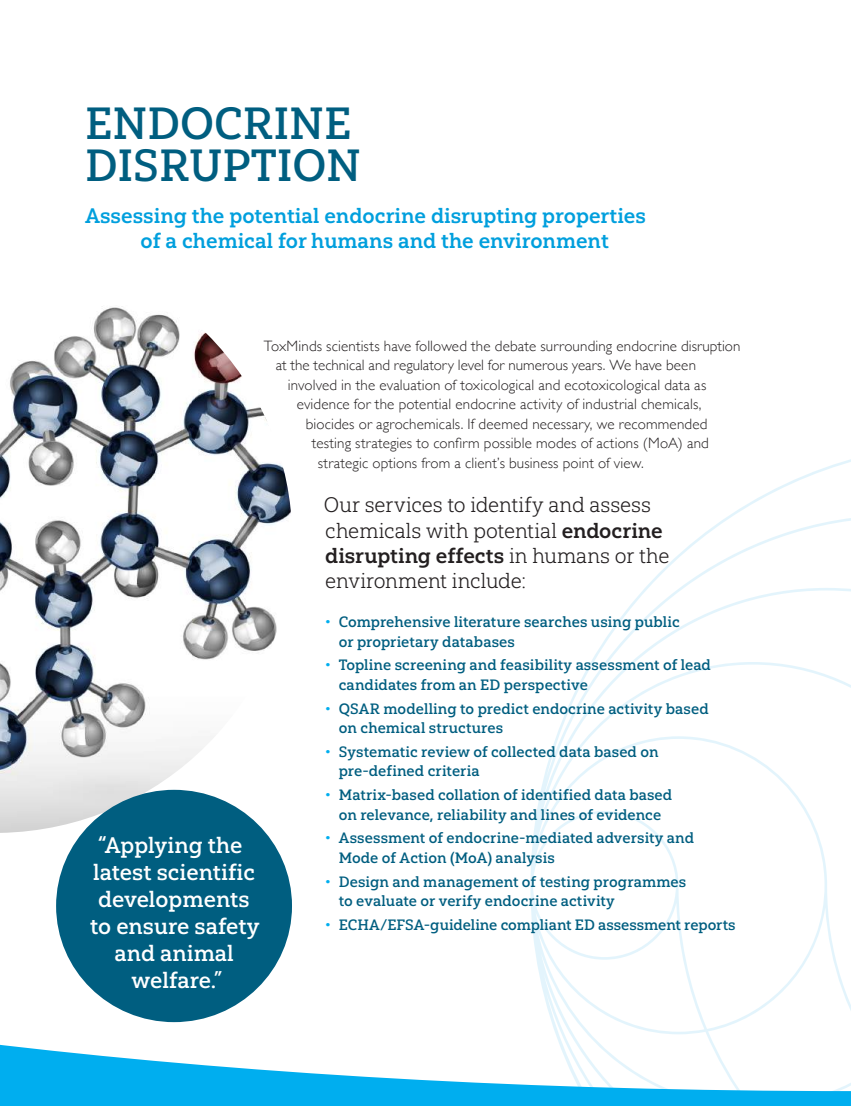
<style>
.page{position:relative;width:851px;height:1106px;background:#fff}
.page>*{position:absolute;margin:0;border:0;box-sizing:border-box;transform-origin:0 0}
.t1{font:45px/42px "Yorkten Slab Nor Med";color:#005e80}
.t2{font:22.5px/27px "Yorkten Slab Nor Med";color:#fff;text-align:center}
.t3{font:21px/25.2px "Yorkten Slab Nor Dem";color:#009fdd}
.t4{font:21px/25.2px "Yorkten Slab Nor Lig";color:#231f20}
.t5{font:21px "Yorkten Slab Nor Dem";color:#231f20}
.t6{font:15px/19.5px "Yorkten Slab Nor Med";letter-spacing:.005em;color:#005e80}
.t7{font:300 15px "Gill Sans";letter-spacing:.01em;color:#231f20}
.t8{font:15px "Yorkten Slab Nor Med";color:#00aeef}
.s1{font-family:"Yorkten Slab Nor Dem"}
.s2{font-family:"Yorkten Slab Nor Lig"}
.s3{color:#00aeef}
</style>
<div class="page">
<svg style="left:530px;top:460px;width:320px;height:582px"></svg>
<svg style="left:0;top:1042px;width:850px;height:64px"></svg>
<img style="left:0;top:306px;width:291px;height:527px">
<div style="left:56px;top:789px;width:236px;height:233px;background:#005e80;border-radius:50%"></div>
<h1 class="t1" style="left:85px;top:102px;width:277px">ENDOCRINE<br>DISRUPTION</h1>
<h3 class="t3" style="left:141px;top:202px;width:507px;text-indent:-56px">Assessing the potential endocrine disrupting properties of a chemical for humans and the environment</h3>
<p class="t7" style="left:264px;top:334px;width:478px">ToxMinds scientists have followed the debate surrounding endocrine disruption</p>
<p class="t7" style="left:276px;top:353px;width:422px">at the technical and regulatory level for numerous years. We have been</p>
<p class="t7" style="left:288px;top:373px;width:420px">involved in the evaluation of toxicological and ecotoxicological data as</p>
<p class="t7" style="left:297px;top:392px;width:406px">evidence for the potential endocrine activity of industrial chemicals,</p>
<p class="t7" style="left:306px;top:412px;width:403px">biocides or agrochemicals. If deemed necessary, we recommended</p>
<p class="t7" style="left:312px;top:431px;width:398px">testing strategies to confirm possible modes of actions (MoA) and</p>
<p class="t7" style="left:318px;top:451px;width:327px">strategic options from a client’s business point of view.</p>
<h3 class="t4" style="left:324px;top:493px;width:340px">Our services to identify and assess chemicals with potential <span class="s1">endocrine</span></h3>
<h3 class="t5" style="left:325px;top:543px;width:345px">disrupting effects <span class="s2">in humans or the</span></h3>
<h3 class="t4" style="left:325px;top:568px;width:202px">environment include:</h3>
<p class="t6" style="left:339px;top:612px;width:342px;text-indent:-14px"><span class="s3">•</span> Comprehensive literature searches using public or proprietary databases</p>
<p class="t6" style="left:339px;top:655px;width:373px;text-indent:-14px"><span class="s3">•</span> Topline screening and feasibility assessment of lead candidates from an ED perspective</p>
<p class="t6" style="left:339px;top:698px;width:371px;text-indent:-14px"><span class="s3">•</span> QSAR modelling to predict endocrine activity based on chemical structures</p>
<p class="t6" style="left:339px;top:742px;width:321px;text-indent:-14px"><span class="s3">•</span> Systematic review of collected data based on pre-defined criteria</p>
<p class="t6" style="left:325px;top:785px;width:348px;text-align:center"><span class="s3">•</span> Matrix-based collation of identified data based on relevance, reliability and lines of evidence</p>
<p class="t6" style="left:339px;top:828px;width:357px;text-indent:-14px"><span class="s3">•</span> Assessment of endocrine-mediated adversity and<br>Mode of Action (MoA) analysis</p>
<h2 class="t2" style="left:90px;top:832px;width:171px">“Applying the latest scientific developments to ensure safety and animal welfare.”</h2>
<p class="t8" style="left:121px;top:872px;width:7px">•</p>
<p class="t6" style="left:339px;top:871px;width:349px;text-indent:-14px"><span class="s3">•</span> Design and management of testing programmes to evaluate or verify endocrine activity</p>
<p class="t6" style="left:325px;top:915px;width:412px"><span class="s3">•</span> ECHA/EFSA-guideline compliant ED assessment reports</p>
</div>
